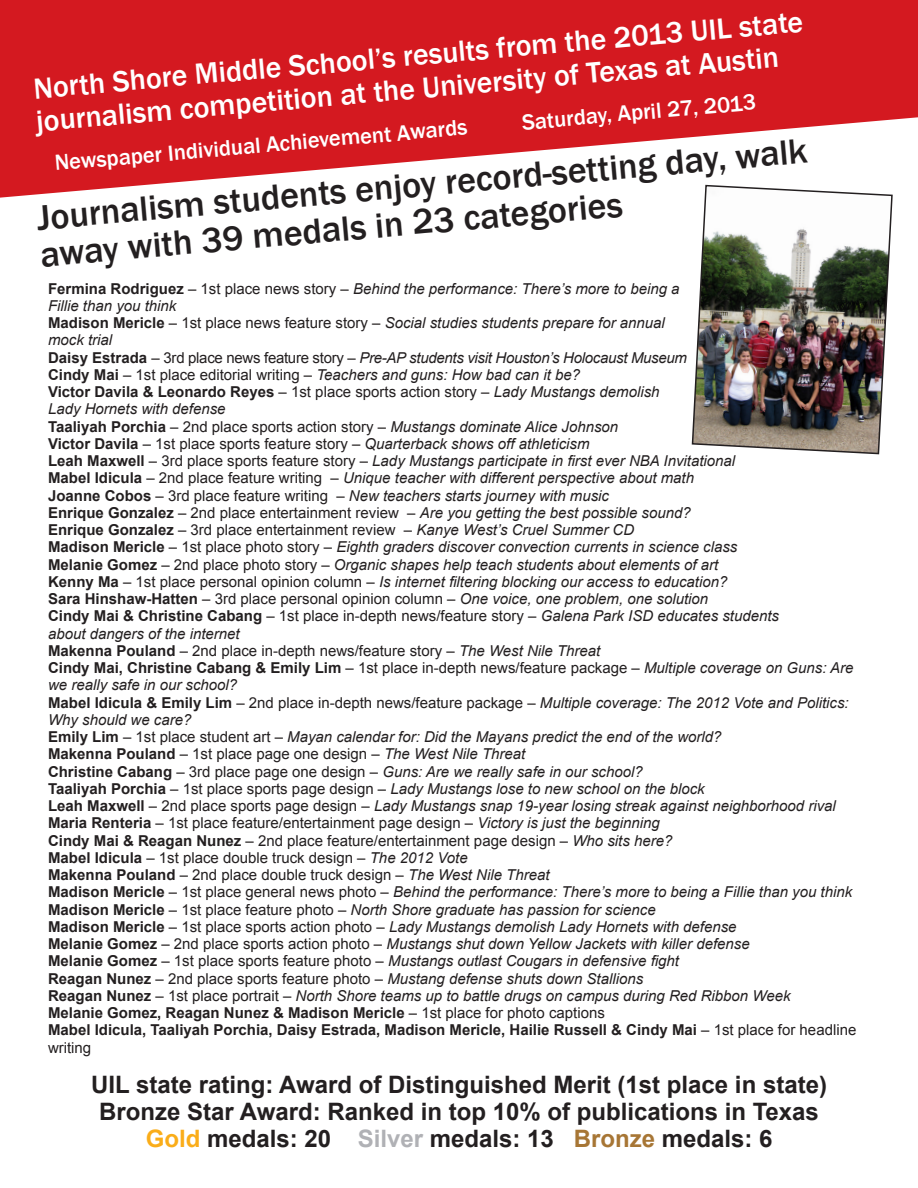
<style>
.page{position:relative;width:918px;height:1188px;background:#fff}
.page>*{position:absolute;margin:0;border:0;box-sizing:border-box;transform-origin:0 0}
.t1{font:500 36px/37.5px "Franklin Gothic";color:#231f20}
.t2{font:500 30px "Franklin Gothic";color:#fff}
.t3{font:700 24px "Arial";color:#231f20}
.t4{font:500 22.5px "Franklin Gothic";color:#fff}
.t5{font:italic 15px/17.2px "Arial";color:#231f20}
.t6{font:15px "Arial";color:#231f20}
.t7{font:700 15px/17.2px "Arial";color:#231f20}
.t8{font:italic 15px "Arial";letter-spacing:-.02em;color:#231f20}
.s1{font-weight:700;font-style:normal}
.s2{font-style:normal}
.s3{font-weight:700}
.s4{font-style:italic}
.s5{font-weight:400}
.s6{color:#faad19}
.s7{color:#b0b1b5}
.s8{color:#a77635}
</style>
<div class="page">
<svg style="left:0;top:0;width:918px;height:198px;fill:#d41920"></svg>
<img style="left:691px;top:184px;width:203px;height:271px">
<p class="t2" style="left:32px;top:70px;width:774px;rotate:-5deg">North Shore Middle School’s results from the 2013 UIL state</p>
<p class="t2" style="left:35px;top:103px;width:747px;rotate:-5deg">journalism competition at the University of Texas at Austin</p>
<p class="t1" style="left:36px;top:199px;width:775px;rotate:-5deg">Journalism students enjoy record-setting day, walk away with 39 medals in 23 categories</p>
<p class="t5" style="left:48px;top:280px;width:633px"><span class="s1">Fermina Rodriguez</span> <span class="s2">– 1st place news story –</span> Behind the performance: There’s more to being a<br>Fillie than you think</p>
<p class="t5" style="left:48px;top:314px;width:618px"><span class="s1">Madison Mericle</span> <span class="s2">– 1st place news feature story –</span> Social studies students prepare for annual mock trial</p>
<p class="t8" style="left:48px;top:348px;width:641px"><span class="s1">Daisy Estrada</span> <span class="s2">– 3rd place news feature story –</span> Pre-AP students visit Houston’s Holocaust Museum</p>
<p class="t5" style="left:48px;top:366px;width:534px"><span class="s1">Cindy Mai</span> <span class="s2">– 1st place editorial writing –</span> Teachers and guns: How bad can it be?</p>
<p class="t5" style="left:48px;top:383px;width:613px"><span class="s1">Victor Davila &amp; Leonardo Reyes</span> <span class="s2">– 1st place sports action story –</span> Lady Mustangs demolish<br>Lady Hornets with defense</p>
<p class="t5" style="left:48px;top:418px;width:572px"><span class="s1">Taaliyah Porchia</span> <span class="s2">– 2nd place sports action story –</span> Mustangs dominate Alice Johnson</p>
<p class="t5" style="left:48px;top:435px;width:543px"><span class="s1">Victor Davila</span> <span class="s2">– 1st place sports feature story –</span> Quarterback shows off athleticism</p>
<p class="t5" style="left:48px;top:452px;width:689px"><span class="s1">Leah Maxwell</span> <span class="s2">– 3rd place sports feature story –</span> Lady Mustangs participate in first ever NBA Invitational</p>
<p class="t5" style="left:48px;top:470px;width:648px"><span class="s1">Mabel Idicula</span> <span class="s2">– 2nd place feature writing –</span> Unique teacher with different perspective about math</p>
<p class="t5" style="left:48px;top:487px;width:563px"><span class="s1">Joanne Cobos</span> <span class="s2">– 3rd place feature writing –</span> New teachers starts journey with music</p>
<p class="t5" style="left:48px;top:504px;width:644px"><span class="s1">Enrique Gonzalez</span> <span class="s2">– 2nd place entertainment review –</span> Are you getting the best possible sound?</p>
<p class="t6" style="left:48px;top:520px;width:588px"><span class="s3">Enrique Gonzalez</span> – 3rd place entertainment review – <span class="s4">Kanye West’s Cruel Summer CD</span></p>
<p class="t5" style="left:48px;top:539px;width:691px"><span class="s1">Madison Mericle</span> <span class="s2">– 1st place photo story –</span> Eighth graders discover convection currents in science class</p>
<p class="t5" style="left:48px;top:556px;width:672px"><span class="s1">Melanie Gomez</span> <span class="s2">– 2nd place photo story –</span> Organic shapes help teach students about elements of art</p>
<p class="t5" style="left:48px;top:573px;width:681px"><span class="s1">Kenny Ma</span> <span class="s2">– 1st place personal opinion column –</span> Is internet filtering blocking our access to education?</p>
<p class="t6" style="left:48px;top:589px;width:662px"><span class="s3">Sara Hinshaw-Hatten</span> – 3rd place personal opinion column – <span class="s4">One voice, one problem, one solution</span></p>
<p class="t6" style="left:48px;top:606px;width:733px"><span class="s3">Cindy Mai &amp; Christine Cabang</span> – 1st place in-depth news/feature story – <span class="s4">Galena Park ISD educates students</span></p>
<p class="t5" style="left:48px;top:625px;width:193px">about dangers of the internet</p>
<p class="t6" style="left:48px;top:641px;width:554px"><span class="s3">Makenna Pouland</span> – 2nd place in-depth news/feature story – <span class="s4">The West Nile Threat</span></p>
<p class="t5" style="left:48px;top:659px;width:807px"><span class="s1">Cindy Mai, Christine Cabang &amp; Emily Lim</span> <span class="s2">– 1st place in-depth news/feature package –</span> Multiple coverage on Guns: Are we really safe in our school?</p>
<p class="t5" style="left:48px;top:694px;width:802px"><span class="s1">Mabel Idicula &amp; Emily Lim</span> <span class="s2">– 2nd place in-depth news/feature package –</span> Multiple coverage: The 2012 Vote and Politics:<br>Why should we care?</p>
<p class="t5" style="left:48px;top:728px;width:675px"><span class="s1">Emily Lim</span> <span class="s2">– 1st place student art –</span> Mayan calendar for: Did the Mayans predict the end of the world?</p>
<p class="t6" style="left:48px;top:744px;width:479px"><span class="s3">Makenna Pouland</span> – 1st place page one design – <span class="s4">The West Nile Threat</span></p>
<p class="t5" style="left:48px;top:763px;width:596px"><span class="s1">Christine Cabang</span> <span class="s2">– 3rd place page one design –</span> Guns: Are we really safe in our school?</p>
<p class="t5" style="left:48px;top:780px;width:658px"><span class="s1">Taaliyah Porchia</span> <span class="s2">– 1st place sports page design –</span> Lady Mustangs lose to new school on the block</p>
<p class="t5" style="left:48px;top:797px;width:789px"><span class="s1">Leah Maxwell</span> <span class="s2">– 2nd place sports page design –</span> Lady Mustangs snap 19-year losing streak against neighborhood rival</p>
<p class="t6" style="left:48px;top:813px;width:613px"><span class="s3">Maria Renteria</span> – 1st place feature/entertainment page design – <span class="s4">Victory is just the beginning</span></p>
<p class="t6" style="left:48px;top:830px;width:626px"><span class="s3">Cindy Mai &amp; Reagan Nunez</span> – 2nd place feature/entertainment page design – <span class="s4">Who sits here?</span></p>
<p class="t6" style="left:48px;top:848px;width:421px"><span class="s3">Mabel Idicula</span> – 1st place double truck design – <span class="s4">The 2012 Vote</span></p>
<p class="t6" style="left:48px;top:865px;width:503px"><span class="s3">Makenna Pouland</span> – 2nd place double truck design – <span class="s4">The West Nile Threat</span></p>
<p class="t5" style="left:48px;top:884px;width:806px"><span class="s1">Madison Mericle</span> <span class="s2">– 1st place general news photo –</span> Behind the performance: There’s more to being a Fillie than you think</p>
<p class="t5" style="left:48px;top:901px;width:609px"><span class="s1">Madison Mericle</span> <span class="s2">– 1st place feature photo –</span> North Shore graduate has passion for science</p>
<p class="t5" style="left:48px;top:918px;width:690px"><span class="s1">Madison Mericle</span> <span class="s2">– 1st place sports action photo –</span> Lady Mustangs demolish Lady Hornets with defense</p>
<p class="t5" style="left:48px;top:935px;width:703px"><span class="s1">Melanie Gomez</span> <span class="s2">– 2nd place sports action photo –</span> Mustangs shut down Yellow Jackets with killer defense</p>
<p class="t5" style="left:48px;top:953px;width:633px"><span class="s1">Melanie Gomez</span> <span class="s2">– 1st place sports feature photo –</span> Mustangs outlast Cougars in defensive fight</p>
<p class="t5" style="left:48px;top:970px;width:597px"><span class="s1">Reagan Nunez</span> <span class="s2">– 2nd place sports feature photo –</span> Mustang defense shuts down Stallions</p>
<p class="t5" style="left:48px;top:987px;width:744px"><span class="s1">Reagan Nunez</span> <span class="s2">– 1st place portrait –</span> North Shore teams up to battle drugs on campus during Red Ribbon Week</p>
<p class="t7" style="left:48px;top:1005px;width:558px">Melanie Gomez, Reagan Nunez &amp; Madison Mericle <span class="s5">– 1st place for photo captions</span></p>
<p class="t7" style="left:48px;top:1022px;width:810px">Mabel Idicula, Taaliyah Porchia, Daisy Estrada, Madison Mericle, Hailie Russell &amp; Cindy Mai <span class="s5">– 1st place for headline writing</span></p>
<p class="t4" style="left:521px;top:108px;width:236px;rotate:-5deg">Saturday, April 27, 2013</p>
<p class="t4" style="left:54px;top:149px;width:416px;rotate:-5deg">Newspaper Individual Achievement Awards</p>
<p class="t3" style="left:91px;top:1068px;width:737px">UIL state rating: Award of Distinguished Merit (1st place in state)</p>
<p class="t3" style="left:99px;top:1095px;width:721px">Bronze Star Award: Ranked in top 10% of publications in Texas</p>
<p class="t3" style="left:146px;top:1122px;width:628px"><span class="s6">Gold</span> medals: 20 <span class="s7">Silver</span> medals: 13 <span class="s8">Bronze</span> medals: 6</p>
</div>
